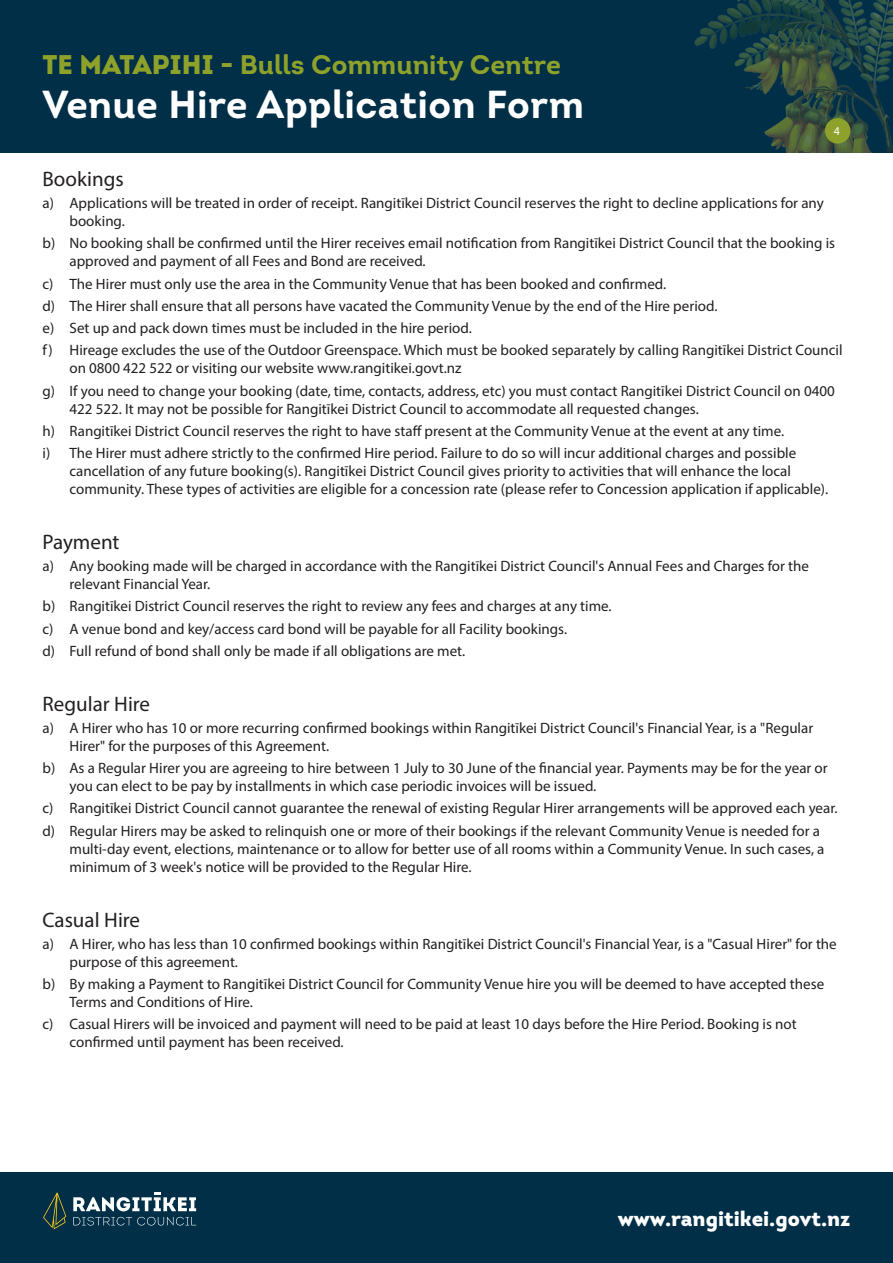
<style>
.page{position:relative;width:893px;height:1263px;background:#fff}
.page>*{position:absolute;margin:0;border:0;box-sizing:border-box;transform-origin:0 0}
.t1{font:700 39px "Intro";letter-spacing:.01em;color:#fff}
.t2{font:700 27px "Intro";color:#8ea12b}
.t3{font:21px "Myriad Pro";color:#231f20}
.t4{font:900 21px "Intro";color:#fff}
.t5{font:15px/18px "Myriad Pro";color:#231f20}
.t6{font:12px "Myriad Pro";color:#fff}
.s1{font-weight:900}
</style>
<div class="page">
<div style="left:0;top:1172px;width:893px;height:91px;background:#002f47"></div>
<svg style="left:73px;top:1217px;width:123px;height:8px"></svg>
<svg style="left:43px;top:1193px;width:23px;height:36px"></svg>
<svg style="left:73px;top:1193px;width:123px;height:18px"></svg>
<div style="left:0;top:0;width:893px;height:152px;background:#002f47"></div>
<img style="left:694px;top:0;width:199px;height:152px">
<div style="left:825px;top:118px;width:25px;height:26px;background:#8ea12b;border-radius:50%"></div>
<h2 class="t2" style="left:43px;top:47px;width:520px"><span class="s1">TE MATAPIHI -</span> Bulls Community Centre</h2>
<h1 class="t1" style="left:43px;top:79px;width:543px">Venue Hire Application Form</h1>
<p class="t6" style="left:834px;top:124px;width:8px">4</p>
<h3 class="t3" style="left:43px;top:166px;width:83px">Bookings</h3>
<p class="t5" style="left:70px;top:194px;width:756px;text-indent:-27px">a) Applications will be treated in order of receipt. Rangitīkei District Council reserves the right to decline applications for any booking.</p>
<p class="t5" style="left:70px;top:234px;width:767px;text-indent:-27px">b) No booking shall be confirmed until the Hirer receives email notification from Rangitīkei District Council that the booking is approved and payment of all Fees and Bond are received.</p>
<p class="t5" style="left:43px;top:272px;width:802px;line-height:22.2px">c) The Hirer must only use the area in the Community Venue that has been booked and confirmed.<br>d) The Hirer shall ensure that all persons have vacated the Community Venue by the end of the Hire period.<br>e) Set up and pack down times must be included in the hire period.<br>f) Hireage excludes the use of the Outdoor Greenspace. Which must be booked separately by calling Rangitīkei District Council</p>
<p class="t5" style="left:43px;top:357px;width:794px;line-height:22.2px;text-indent:27px">on 0800 422 522 or visiting our website www.rangitikei.govt.nz<br>g) If you need to change your booking (date, time, contacts, address, etc) you must contact Rangitīkei District Council on 0400</p>
<p class="t5" style="left:43px;top:397px;width:755px;line-height:22.2px;text-indent:27px">422 522. It may not be possible for Rangitīkei District Council to accommodate all requested changes.<br>h) Rangitīkei District Council reserves the right to have staff present at the Community Venue at the event at any time.<br>i) The Hirer must adhere strictly to the confirmed Hire period. Failure to do so will incur additional charges and possible</p>
<p class="t5" style="left:70px;top:462px;width:760px">cancellation of any future booking(s). Rangitīkei District Council gives priority to activities that will enhance the local community. These types of activities are eligible for a concession rate (please refer to Concession application if applicable).</p>
<h3 class="t3" style="left:43px;top:529px;width:79px">Payment</h3>
<p class="t5" style="left:70px;top:557px;width:741px;text-indent:-27px">a) Any booking made will be charged in accordance with the Rangitīkei District Council's Annual Fees and Charges for the relevant Financial Year.</p>
<p class="t5" style="left:43px;top:595px;width:571px;line-height:22.2px">b) Rangitīkei District Council reserves the right to review any fees and charges at any time. c) A venue bond and key/access card bond will be payable for all Facility bookings.<br>d) Full refund of bond shall only be made if all obligations are met.</p>
<h3 class="t3" style="left:43px;top:691px;width:109px">Regular Hire</h3>
<p class="t5" style="left:70px;top:719px;width:745px;text-indent:-27px">a) A Hirer who has 10 or more recurring confirmed bookings within Rangitīkei District Council's Financial Year, is a "Regular<br>Hirer" for the purposes of this Agreement.</p>
<p class="t5" style="left:70px;top:759px;width:760px;text-indent:-27px">b) As a Regular Hirer you are agreeing to hire between 1 July to 30 June of the financial year. Payments may be for the year or you can elect to be pay by installments in which case periodic invoices will be issued.</p>
<p class="t5" style="left:43px;top:797px;width:796px;line-height:22.2px">c) Rangitīkei District Council cannot guarantee the renewal of existing Regular Hirer arrangements will be approved each year. d) Regular Hirers may be asked to relinquish one or more of their bookings if the relevant Community Venue is needed for a</p>
<p class="t5" style="left:70px;top:839px;width:756px">multi-day event, elections, maintenance or to allow for better use of all rooms within a Community Venue. In such cases, a minimum of 3 week's notice will be provided to the Regular Hire.</p>
<h3 class="t3" style="left:43px;top:906px;width:99px">Casual Hire</h3>
<p class="t5" style="left:70px;top:934px;width:769px;text-indent:-27px">a) A Hirer, who has less than 10 confirmed bookings within Rangitīkei District Council's Financial Year, is a "Casual Hirer" for the purpose of this agreement.</p>
<p class="t5" style="left:70px;top:975px;width:756px;text-indent:-27px">b) By making a Payment to Rangitīkei District Council for Community Venue hire you will be deemed to have accepted these<br>Terms and Conditions of Hire.</p>
<p class="t5" style="left:70px;top:1015px;width:729px;text-indent:-27px">c) Casual Hirers will be invoiced and payment will need to be paid at least 10 days before the Hire Period. Booking is not confirmed until payment has been received.</p>
<h3 class="t4" style="left:618px;top:1205px;width:234px">www.rangitikei.govt.nz</h3>
</div>
